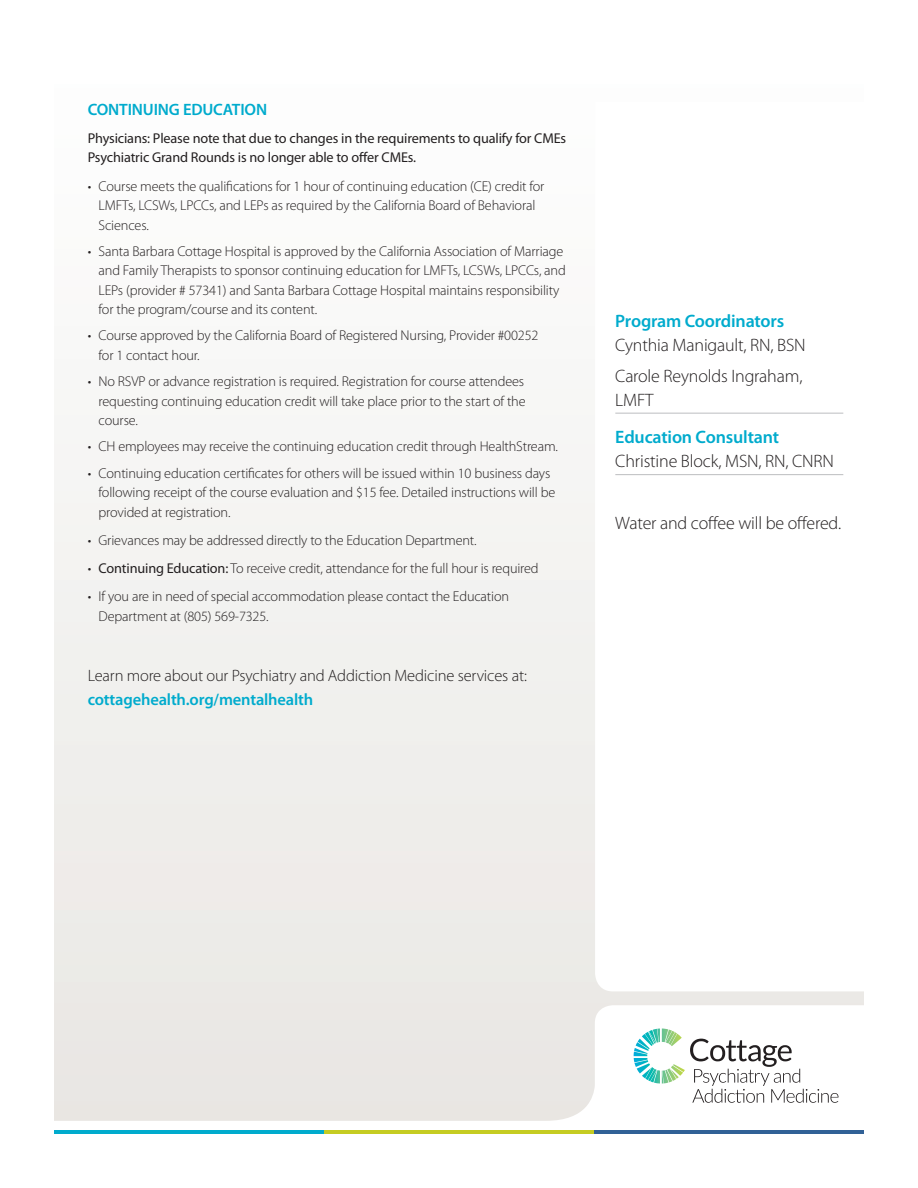
<style>
.page{position:relative;width:918px;height:1188px;background:#fff}
.page>*{position:absolute;margin:0;border:0;box-sizing:border-box;transform-origin:0 0}
.t1{font:300 18px/30.8px "Myriad Pro";letter-spacing:-.01em;color:#231f20}
.t2{font:600 18px "Myriad Pro";letter-spacing:-.01em;color:#00abcd}
.t3{font:300 16.5px "Myriad Pro";letter-spacing:-.01em;color:#231f20}
.t4{font:600 16.5px "Myriad Pro";letter-spacing:-.01em;color:#00abcd}
.t5{font:300 14.25px/19.5px "Myriad Pro";letter-spacing:-.01em;color:#231f20}
.t6{font:14.25px/19.5px "Myriad Pro";letter-spacing:-.01em;color:#231f20}
.s1{font-weight:400}
</style>
<div class="page">
<div style="left:54px;top:54px;width:810px;height:1080px;background:#f5f4f2"></div>
<svg style="left:54px;top:1005px;width:810px;height:126px;fill:#eae8e5"></svg>
<svg style="left:634px;top:1028px;width:205px;height:75px"></svg>
<hr style="left:54px;top:1131px;width:270px;height:3px;background:#00abcd">
<hr style="left:324px;top:1131px;width:270px;height:3px;background:#c5cc22">
<hr style="left:594px;top:1131px;width:270px;height:3px;background:#316196">
<div style="left:595px;top:102px;width:269px;height:889px;background:#fff"></div>
<hr style="left:615px;top:413px;width:228px;height:1px;background:#bcbdc0">
<hr style="left:615px;top:474px;width:228px;height:1px;background:#bcbdc0">
<p class="t4" style="left:88px;top:100px;width:181px">CONTINUING EDUCATION</p>
<p class="t6" style="left:88px;top:129px;width:480px">Physicians: Please note that due to changes in the requirements to qualify for CMEs<br>Psychiatric Grand Rounds is no longer able to offer CMEs.</p>
<p class="t5" style="left:99px;top:176px;width:447px;text-indent:-11px">• Course meets the qualifications for 1 hour of continuing education (CE) credit for<br>LMFTs, LCSWs, LPCCs, and LEPs as required by the California Board of Behavioral<br>Sciences.</p>
<p class="t5" style="left:99px;top:242px;width:469px;text-indent:-11px">• Santa Barbara Cottage Hospital is approved by the California Association of Marriage and Family Therapists to sponsor continuing education for LMFTs, LCSWs, LPCCs, and LEPs (provider # 57341) and Santa Barbara Cottage Hospital maintains responsibility for the program/course and its content.</p>
<p class="t5" style="left:99px;top:326px;width:441px;text-indent:-11px">• Course approved by the California Board of Registered Nursing, Provider #00252 for 1 contact hour.</p>
<p class="t5" style="left:99px;top:372px;width:429px;text-align:justify;text-indent:-11px">• No RSVP or advance registration is required. Registration for course attendees requesting continuing education credit will take place prior to the start of the course.</p>
<p class="t5" style="left:88px;top:437px;width:472px">• CH employees may receive the continuing education credit through HealthStream.</p>
<p class="t5" style="left:99px;top:463px;width:458px;text-indent:-11px">• Continuing education certificates for others will be issued within 10 business days following receipt of the course evaluation and $15 fee. Detailed instructions will be provided at registration.</p>
<p class="t5" style="left:88px;top:531px;width:390px">• Grievances may be addressed directly to the Education Department.</p>
<p class="t5" style="left:88px;top:559px;width:452px">• <span class="s1">Continuing Education:</span> To receive credit, attendance for the full hour is required</p>
<p class="t5" style="left:99px;top:587px;width:412px;text-indent:-11px">• If you are in need of special accommodation please contact the Education<br>Department at (805) 569-7325.</p>
<p class="t3" style="left:88px;top:667px;width:441px">Learn more about our Psychiatry and Addiction Medicine services at:</p>
<p class="t4" style="left:88px;top:691px;width:227px">cottagehealth.org/mentalhealth</p>
<p class="t2" style="left:615px;top:311px;width:170px">Program Coordinators</p>
<p class="t1" style="left:615px;top:330px;width:192px">Cynthia Manigault, RN, BSN<br>Carole Reynolds Ingraham,</p>
<p class="t1" style="left:615px;top:385px;width:40px">LMFT</p>
<p class="t2" style="left:615px;top:427px;width:165px">Education Consultant</p>
<p class="t1" style="left:615px;top:446px;width:220px">Christine Block, MSN, RN, CNRN</p>
<p class="t1" style="left:615px;top:508px;width:227px">Water and coffee will be offered.</p>
</div>
